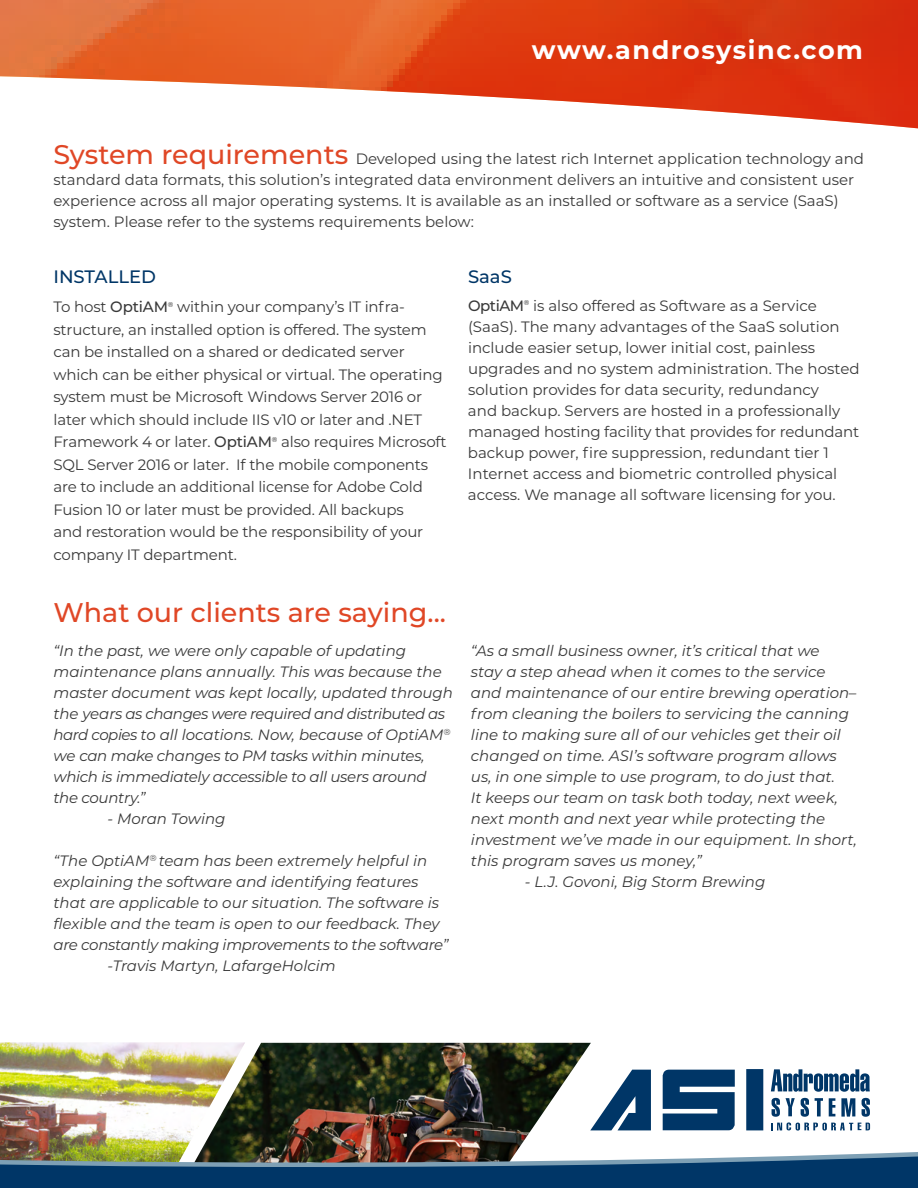
<style>
.page{position:relative;width:918px;height:1188px;background:#fff}
.page>*{position:absolute;margin:0;border:0;box-sizing:border-box;transform-origin:0 0}
.t1{font:500 27px "Montserrat";color:#e04726}
.t2{font:700 25.5px "Montserrat";letter-spacing:.06em;color:#fff}
.t3{font:500 18px "Montserrat";color:#003667}
.t4{font:15px/21px "Montserrat";letter-spacing:-.01em;color:#393939}
.t5{font:italic 15px/21px "Montserrat";color:#393939}
.s1{font-weight:500;font-size:27px;color:#e04726}
.s2{font-weight:500}
</style>
<div class="page">
<img style="left:0;top:1042px;width:245px;height:78px">
<img style="left:193px;top:1043px;width:398px;height:77px">
<svg style="left:0;top:0;width:918px;height:129px"></svg>
<img style="left:0;top:1120px;width:871px;height:5px">
<img style="left:0;top:1125px;width:918px;height:63px">
<svg style="left:771px;top:1069px;width:99px;height:23px"></svg>
<svg style="left:771px;top:1098px;width:99px;height:33px"></svg>
<svg style="left:590px;top:1069px;width:173px;height:61px"></svg>
<p class="t2" style="left:532px;top:32px;width:333px">www.androsysinc.com</p>
<p class="t4" style="left:53px;top:147px;width:812px"><span class="s1">System requirements</span> Developed using the latest rich Internet application technology and standard data formats, this solution’s integrated data environment delivers an intuitive and consistent user experience across all major operating systems. It is available as an installed or software as a service (SaaS) system. Please refer to the systems requirements below:</p>
<p class="t3" style="left:53px;top:264px;width:104px">INSTALLED</p>
<p class="t4" style="left:53px;top:295px;width:395px;line-height:22.5px">To host <span class="s2">OptiAM</span><sup>®</sup> within your company’s IT infra&shy;structure, an installed option is offered. The system can be installed on a shared or dedicated server which can be either physical or virtual. The operating system must be Microsoft Windows Server 2016 or later which should include IIS v10 or later and .NET Framework 4 or later. <span class="s2">OptiAM</span><sup>®</sup> also requires Microsoft SQL Server 2016 or later. If the mobile components are to include an additional license for Adobe Cold Fusion 10 or later must be provided. All backups<br>and restoration would be the responsibility of your company IT department.</p>
<p class="t1" style="left:53px;top:594px;width:394px">What our clients are saying...</p>
<p class="t5" style="left:53px;top:639px;width:401px">“In the past, we were only capable of updating maintenance plans annually. This was because the master document was kept locally, updated through the years as changes were required and distributed as hard copies to all locations. Now, because of OptiAM<sup>® </sup>we can make changes to PM tasks within minutes, which is immediately accessible to all users around the country.”</p>
<p class="t5" style="left:107px;top:807px;width:120px">- Moran Towing</p>
<p class="t5" style="left:53px;top:849px;width:397px">“The OptiAM<sup>®</sup> team has been extremely helpful in explaining the software and identifying features that are applicable to our situation. The software is flexible and the team is open to our feedback. They are constantly making improvements to the software”</p>
<p class="t5" style="left:107px;top:954px;width:230px">-Travis Martyn, LafargeHolcim</p>
<p class="t3" style="left:468px;top:264px;width:45px">SaaS</p>
<p class="t4" style="left:468px;top:295px;width:393px"><span class="s2">OptiAM</span><sup>®</sup> is also offered as Software as a Service (SaaS). The many advantages of the SaaS solution include easier setup, lower initial cost, painless upgrades and no system administration. The hosted solution provides for data security, redundancy<br>and backup. Servers are hosted in a professionally managed hosting facility that provides for redundant backup power, fire suppression, redundant tier 1<br>Internet access and biometric controlled physical access. We manage all software licensing for you.</p>
<p class="t5" style="left:471px;top:639px;width:388px">“As a small business owner, it’s critical that we<br>stay a step ahead when it comes to the service and maintenance of our entire brewing operation – from cleaning the boilers to servicing the canning line to making sure all of our vehicles get their oil changed on time. ASI’s software program allows us, in one simple to use program, to do just that.<br>It keeps our team on task both today, next week, next month and next year while protecting the investment we’ve made in our equipment. In short, this program saves us money,”</p>
<p class="t5" style="left:525px;top:870px;width:242px">- L.J. Govoni, Big Storm Brewing</p>
</div>
